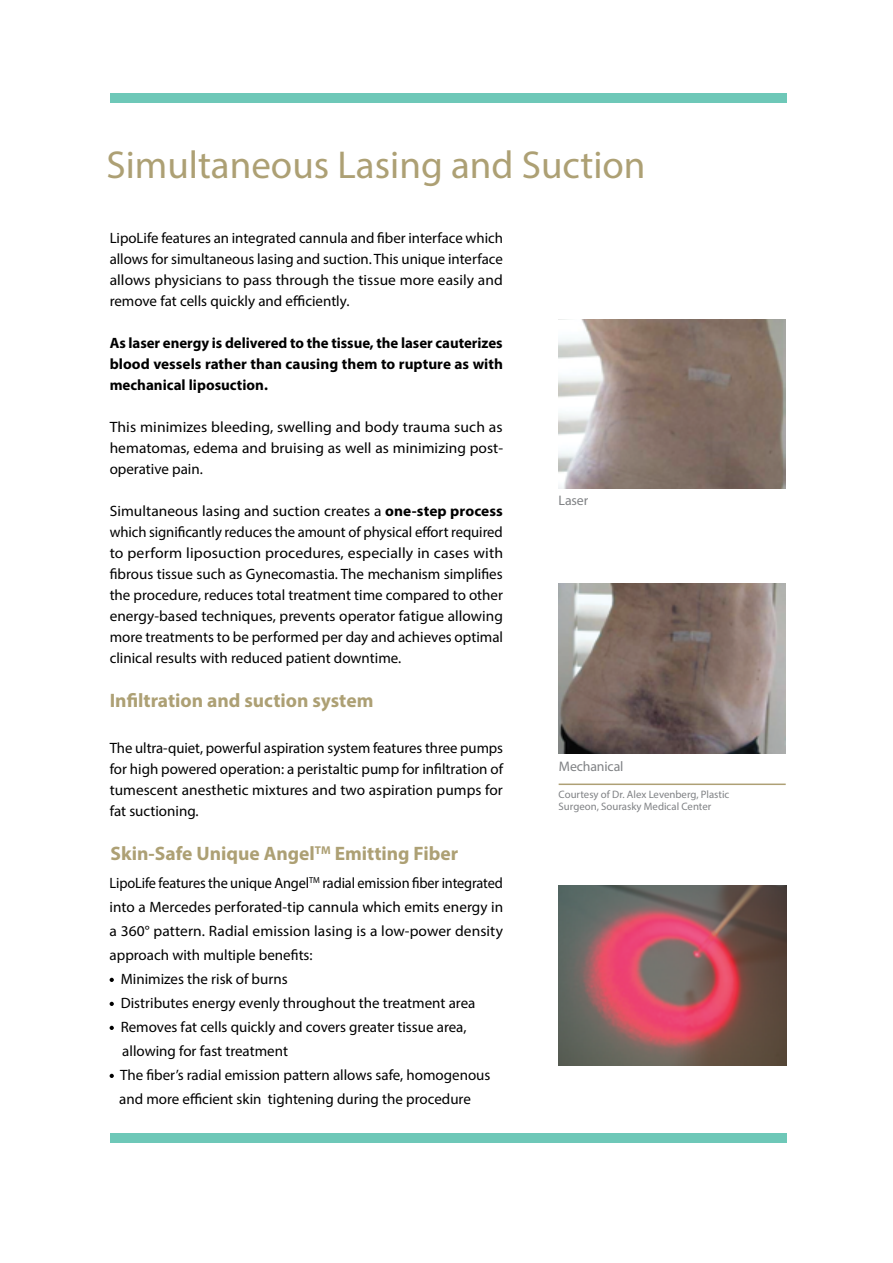
<style>
.page{position:relative;width:893px;height:1263px;background:#fff}
.page>*{position:absolute;margin:0;border:0;box-sizing:border-box;transform-origin:0 0}
.t1{font:39px "Myriad Pro";color:#ada074}
.t2{font:700 19.5px "Myriad Pro";color:#ada074}
.t3{font:15px/21px "Myriad Pro";color:#000;text-align:justify}
.t4{font:700 15px/21px "Myriad Pro";letter-spacing:.005em;color:#000;text-align:justify}
.t5{font:15px/21px "Myriad Pro";color:#000;text-align:justify;scale:1.04 1}
.t6{font:15px "Myriad Pro";color:#000;scale:.96 1}
.t7{font:13.8px "Myriad Pro";letter-spacing:-.01em;color:#808285}
.t8{font:10.8px/12.3px "Myriad Pro";color:#808285}
.s1{font-weight:700}
</style>
<div class="page">
<div style="left:110px;top:93px;width:676px;height:9px;background:#6ec8b8"></div>
<div style="left:110px;top:1134px;width:676px;height:9px;background:#6ec8b8"></div>
<svg style="left:110px;top:978px;width:4px;height:4px"></svg>
<svg style="left:110px;top:1002px;width:4px;height:4px"></svg>
<svg style="left:110px;top:1026px;width:4px;height:4px"></svg>
<svg style="left:110px;top:1074px;width:4px;height:4px"></svg>
<img style="left:559px;top:886px;width:227px;height:179px">
<img style="left:559px;top:319px;width:227px;height:170px">
<img style="left:559px;top:584px;width:227px;height:169px">
<hr style="left:559px;top:783px;width:227px;height:2px;background:#aea075">
<h1 class="t1" style="left:106px;top:141px;width:541px">Simultaneous Lasing and Suction</h1>
<p class="t3" style="left:110px;top:227px;width:395px">LipoLife features an integrated cannula and fiber interface which allows for simultaneous lasing and suction. This unique interface allows physicians to pass through the tissue more easily and remove fat cells quickly and efficiently.</p>
<p class="t4" style="left:110px;top:332px;width:395px">As laser energy is delivered to the tissue, the laser cauterizes blood vessels rather than causing them to rupture as with mechanical liposuction.</p>
<p class="t5" style="left:110px;top:416px;width:380px">This minimizes bleeding, swelling and body trauma such as hematomas, edema and bruising as well as minimizing post&shy;operative pain.</p>
<p class="t3" style="left:110px;top:500px;width:395px">Simultaneous lasing and suction creates a <span class="s1">one-step process </span>which significantly reduces the amount of physical effort required to perform liposuction procedures, especially in cases with fibrous tissue such as Gynecomastia. The mechanism simplifies the procedure, reduces total treatment time compared to other energy-based techniques, prevents operator fatigue allowing more treatments to be performed per day and achieves optimal clinical results with reduced patient downtime.</p>
<h2 class="t2" style="left:110px;top:688px;width:265px">Infiltration and suction system</h2>
<p class="t3" style="left:110px;top:737px;width:395px">The ultra-quiet, powerful aspiration system features three pumps for high powered operation: a peristaltic pump for infiltration of tumescent anesthetic mixtures and two aspiration pumps for fat suctioning.</p>
<h2 class="t2" style="left:111px;top:841px;width:349px">Skin-Safe Unique Angel<sup>TM</sup> Emitting Fiber</h2>
<p class="t6" style="left:110px;top:874px;width:411px">LipoLife features the unique Angel<sup>TM</sup> radial emission fiber integrated</p>
<p class="t3" style="left:110px;top:896px;width:395px">into a Mercedes perforated-tip cannula which emits energy in</p>
<p class="t3" style="left:110px;top:920px;width:395px">a 360° pattern. Radial emission lasing is a low-power density</p>
<p class="t3" style="left:110px;top:944px;width:205px">approach with multiple benefits:</p>
<p class="t3" style="left:121px;top:968px;width:168px">Minimizes the risk of burns</p>
<p class="t3" style="left:121px;top:992px;width:356px">Distributes energy evenly throughout the treatment area</p>
<p class="t3" style="left:121px;top:1016px;width:347px">Removes fat cells quickly and covers greater tissue area,</p>
<p class="t3" style="left:122px;top:1040px;width:167px">allowing for fast treatment</p>
<p class="t3" style="left:120px;top:1064px;width:372px">The fiber’s radial emission pattern allows safe, homogenous</p>
<p class="t3" style="left:119px;top:1088px;width:353px">and more efficient skin tightening during the procedure</p>
<p class="t7" style="left:559px;top:492px;width:31px">Laser</p>
<p class="t7" style="left:559px;top:758px;width:66px">Mechanical</p>
<p class="t8" style="left:559px;top:788px;width:172px">Courtesy of Dr. Alex Levenberg, Plastic<br>Surgeon, Sourasky Medical Center</p>
</div>
